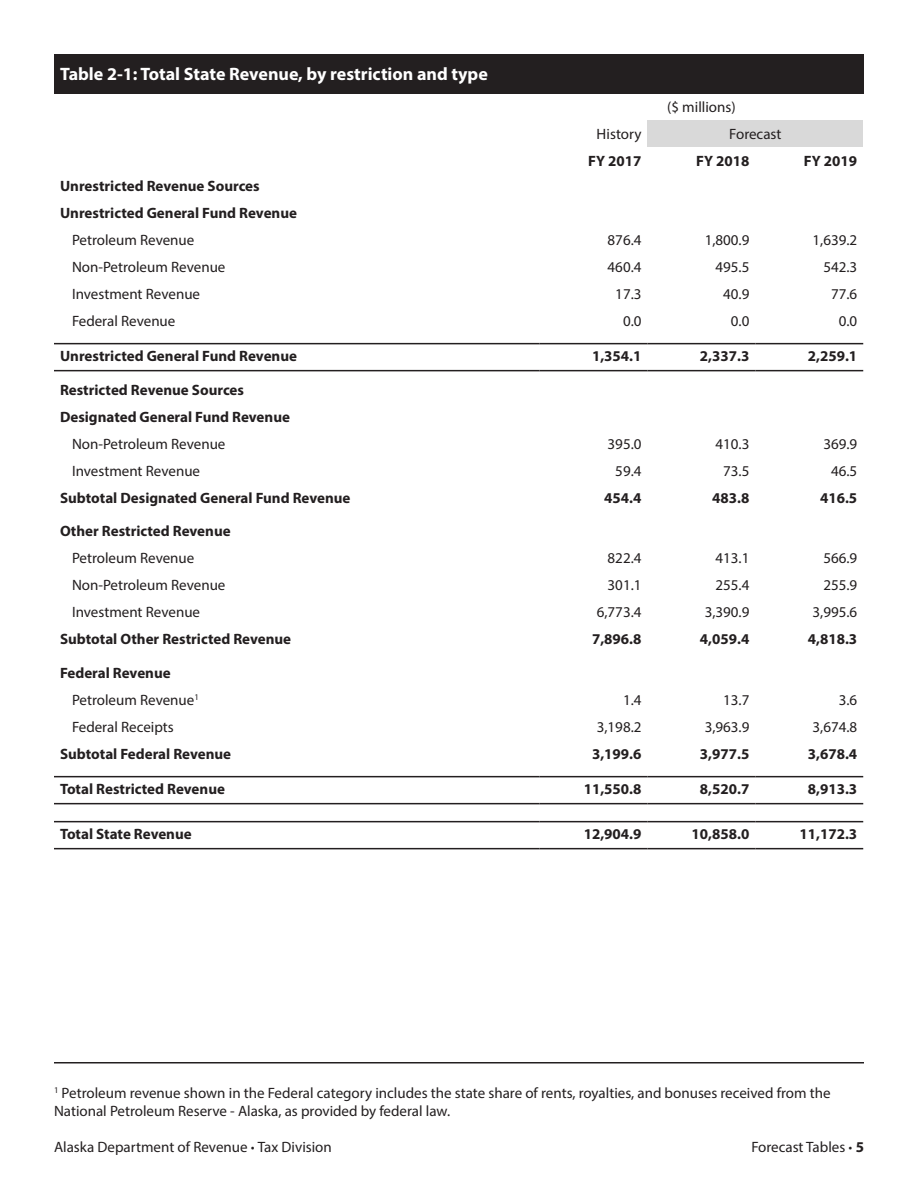
<style>
.page{position:relative;width:918px;height:1188px;background:#fff}
.page>*{position:absolute;margin:0;border:0;box-sizing:border-box;transform-origin:0 0}
.Table_Figure_Font{font:700 18px "Myriad Pro";color:#fff}
.Body_Text_11pt_garam{font:700 15px "Myriad Pro";color:#231f20}
.Body_Text_11pt_garam-2{font:15px "Myriad Pro";color:#221e1f}
.Footnotes{font:15px/18px "Myriad Pro";color:#231f20}
.Body_Text_11pt_garam-3{font:15px "Myriad Pro";color:#231f20}
.s1{font-weight:700}
</style>
<div class="page">
<div style="left:54px;top:54px;width:810px;height:39px;background:#231f20"></div>
<div style="left:648px;top:120px;width:215px;height:27px;background:#d9d9d9"></div>
<hr style="left:54px;top:343px;width:486px;height:1px;background:#231f20">
<hr style="left:540px;top:343px;width:108px;height:1px;background:#231f20">
<hr style="left:647px;top:343px;width:108px;height:1px;background:#231f20">
<hr style="left:755px;top:343px;width:108px;height:1px;background:#231f20">
<hr style="left:54px;top:370px;width:486px;height:1px;background:#231f20">
<hr style="left:540px;top:370px;width:108px;height:1px;background:#231f20">
<hr style="left:647px;top:370px;width:108px;height:1px;background:#231f20">
<hr style="left:755px;top:370px;width:108px;height:1px;background:#231f20">
<hr style="left:54px;top:776px;width:486px;height:1px;background:#231f20">
<hr style="left:540px;top:776px;width:108px;height:1px;background:#231f20">
<hr style="left:647px;top:776px;width:108px;height:1px;background:#231f20">
<hr style="left:755px;top:776px;width:108px;height:1px;background:#231f20">
<hr style="left:54px;top:803px;width:486px;height:1px;background:#231f20">
<hr style="left:540px;top:803px;width:108px;height:1px;background:#231f20">
<hr style="left:647px;top:803px;width:108px;height:1px;background:#231f20">
<hr style="left:755px;top:803px;width:108px;height:1px;background:#231f20">
<hr style="left:54px;top:821px;width:486px;height:1px;background:#231f20">
<hr style="left:540px;top:821px;width:108px;height:1px;background:#231f20">
<hr style="left:647px;top:821px;width:108px;height:1px;background:#231f20">
<hr style="left:755px;top:821px;width:108px;height:1px;background:#231f20">
<hr style="left:54px;top:848px;width:486px;height:1px;background:#231f20">
<hr style="left:540px;top:848px;width:108px;height:1px;background:#231f20">
<hr style="left:647px;top:848px;width:108px;height:1px;background:#231f20">
<hr style="left:755px;top:848px;width:108px;height:1px;background:#231f20">
<hr style="left:54px;top:1062px;width:810px;height:2px;background:#231f20">
<p class="Table_Figure_Font" style="left:60px;top:63px;width:429px">Table 2-1: Total State Revenue, by restriction and type</p>
<p class="Body_Text_11pt_garam-2" style="left:667px;top:98px;width:70px">($ millions)</p>
<p class="Body_Text_11pt_garam-2" style="left:597px;top:125px;width:46px">History</p>
<p class="Body_Text_11pt_garam-3" style="left:729px;top:125px;width:54px">Forecast</p>
<p class="Body_Text_11pt_garam" style="left:588px;top:151px;width:55px">FY 2017</p>
<p class="Body_Text_11pt_garam" style="left:696px;top:151px;width:55px">FY 2018</p>
<p class="Body_Text_11pt_garam" style="left:804px;top:151px;width:55px">FY 2019</p>
<p class="Body_Text_11pt_garam" style="left:60px;top:177px;width:201px">Unrestricted Revenue Sources</p>
<p class="Body_Text_11pt_garam" style="left:60px;top:204px;width:239px">Unrestricted General Fund Revenue</p>
<p class="Body_Text_11pt_garam-2" style="left:72px;top:231px;width:124px">Petroleum Revenue</p>
<p class="Body_Text_11pt_garam-2" style="left:608px;top:231px;width:35px">876.4</p>
<p class="Body_Text_11pt_garam-2" style="left:705px;top:231px;width:46px">1,800.9</p>
<p class="Body_Text_11pt_garam-2" style="left:813px;top:231px;width:46px">1,639.2</p>
<p class="Body_Text_11pt_garam-2" style="left:72px;top:258px;width:155px">Non-Petroleum Revenue</p>
<p class="Body_Text_11pt_garam-2" style="left:608px;top:258px;width:35px">460.4</p>
<p class="Body_Text_11pt_garam-2" style="left:715px;top:258px;width:35px">495.5</p>
<p class="Body_Text_11pt_garam-2" style="left:823px;top:258px;width:35px">542.3</p>
<p class="Body_Text_11pt_garam-2" style="left:72px;top:285px;width:130px">Investment Revenue</p>
<p class="Body_Text_11pt_garam-2" style="left:615px;top:285px;width:28px">17.3</p>
<p class="Body_Text_11pt_garam-2" style="left:723px;top:285px;width:28px">40.9</p>
<p class="Body_Text_11pt_garam-2" style="left:831px;top:285px;width:28px">77.6</p>
<p class="Body_Text_11pt_garam-2" style="left:72px;top:312px;width:105px">Federal Revenue</p>
<p class="Body_Text_11pt_garam-2" style="left:623px;top:312px;width:20px">0.0</p>
<p class="Body_Text_11pt_garam-2" style="left:731px;top:312px;width:20px">0.0</p>
<p class="Body_Text_11pt_garam-2" style="left:839px;top:312px;width:20px">0.0</p>
<p class="Body_Text_11pt_garam" style="left:60px;top:346px;width:239px">Unrestricted General Fund Revenue</p>
<p class="Body_Text_11pt_garam" style="left:592px;top:346px;width:51px">1,354.1</p>
<p class="Body_Text_11pt_garam" style="left:700px;top:346px;width:51px">2,337.3</p>
<p class="Body_Text_11pt_garam" style="left:808px;top:346px;width:51px">2,259.1</p>
<p class="Body_Text_11pt_garam" style="left:60px;top:381px;width:186px">Restricted Revenue Sources</p>
<p class="Body_Text_11pt_garam" style="left:60px;top:408px;width:232px">Designated General Fund Revenue</p>
<p class="Body_Text_11pt_garam-2" style="left:72px;top:435px;width:155px">Non-Petroleum Revenue</p>
<p class="Body_Text_11pt_garam-2" style="left:608px;top:435px;width:35px">395.0</p>
<p class="Body_Text_11pt_garam-2" style="left:715px;top:435px;width:35px">410.3</p>
<p class="Body_Text_11pt_garam-2" style="left:823px;top:435px;width:35px">369.9</p>
<p class="Body_Text_11pt_garam-2" style="left:72px;top:462px;width:130px">Investment Revenue</p>
<p class="Body_Text_11pt_garam-2" style="left:615px;top:462px;width:28px">59.4</p>
<p class="Body_Text_11pt_garam-2" style="left:723px;top:462px;width:28px">73.5</p>
<p class="Body_Text_11pt_garam-2" style="left:831px;top:462px;width:28px">46.5</p>
<p class="Body_Text_11pt_garam" style="left:60px;top:489px;width:292px">Subtotal Designated General Fund Revenue</p>
<p class="Body_Text_11pt_garam" style="left:604px;top:489px;width:39px">454.4</p>
<p class="Body_Text_11pt_garam" style="left:712px;top:489px;width:39px">483.8</p>
<p class="Body_Text_11pt_garam" style="left:820px;top:489px;width:39px">416.5</p>
<p class="Body_Text_11pt_garam" style="left:60px;top:521px;width:172px">Other Restricted Revenue</p>
<p class="Body_Text_11pt_garam-2" style="left:72px;top:549px;width:124px">Petroleum Revenue</p>
<p class="Body_Text_11pt_garam-2" style="left:608px;top:549px;width:35px">822.4</p>
<p class="Body_Text_11pt_garam-2" style="left:715px;top:549px;width:35px">413.1</p>
<p class="Body_Text_11pt_garam-2" style="left:823px;top:549px;width:35px">566.9</p>
<p class="Body_Text_11pt_garam-2" style="left:72px;top:576px;width:155px">Non-Petroleum Revenue</p>
<p class="Body_Text_11pt_garam-2" style="left:608px;top:576px;width:35px">301.1</p>
<p class="Body_Text_11pt_garam-2" style="left:715px;top:576px;width:35px">255.4</p>
<p class="Body_Text_11pt_garam-2" style="left:823px;top:576px;width:35px">255.9</p>
<p class="Body_Text_11pt_garam-2" style="left:72px;top:603px;width:130px">Investment Revenue</p>
<p class="Body_Text_11pt_garam-2" style="left:597px;top:603px;width:46px">6,773.4</p>
<p class="Body_Text_11pt_garam-2" style="left:705px;top:603px;width:46px">3,390.9</p>
<p class="Body_Text_11pt_garam-2" style="left:813px;top:603px;width:46px">3,995.6</p>
<p class="Body_Text_11pt_garam" style="left:60px;top:629px;width:233px">Subtotal Other Restricted Revenue</p>
<p class="Body_Text_11pt_garam" style="left:592px;top:629px;width:51px">7,896.8</p>
<p class="Body_Text_11pt_garam" style="left:700px;top:629px;width:51px">4,059.4</p>
<p class="Body_Text_11pt_garam" style="left:808px;top:629px;width:51px">4,818.3</p>
<p class="Body_Text_11pt_garam" style="left:60px;top:664px;width:112px">Federal Revenue</p>
<p class="Body_Text_11pt_garam-2" style="left:72px;top:691px;width:128px">Petroleum Revenue<sup>1</sup></p>
<p class="Body_Text_11pt_garam-2" style="left:623px;top:691px;width:20px">1.4</p>
<p class="Body_Text_11pt_garam-2" style="left:723px;top:691px;width:28px">13.7</p>
<p class="Body_Text_11pt_garam-2" style="left:839px;top:691px;width:20px">3.6</p>
<p class="Body_Text_11pt_garam-2" style="left:72px;top:718px;width:103px">Federal Receipts</p>
<p class="Body_Text_11pt_garam-2" style="left:597px;top:718px;width:46px">3,198.2</p>
<p class="Body_Text_11pt_garam-2" style="left:705px;top:718px;width:46px">3,963.9</p>
<p class="Body_Text_11pt_garam-2" style="left:813px;top:718px;width:46px">3,674.8</p>
<p class="Body_Text_11pt_garam" style="left:60px;top:745px;width:173px">Subtotal Federal Revenue</p>
<p class="Body_Text_11pt_garam" style="left:592px;top:745px;width:51px">3,199.6</p>
<p class="Body_Text_11pt_garam" style="left:700px;top:745px;width:51px">3,977.5</p>
<p class="Body_Text_11pt_garam" style="left:808px;top:745px;width:51px">3,678.4</p>
<p class="Body_Text_11pt_garam" style="left:60px;top:779px;width:167px">Total Restricted Revenue</p>
<p class="Body_Text_11pt_garam" style="left:584px;top:779px;width:59px">11,550.8</p>
<p class="Body_Text_11pt_garam" style="left:700px;top:779px;width:51px">8,520.7</p>
<p class="Body_Text_11pt_garam" style="left:808px;top:779px;width:51px">8,913.3</p>
<p class="Body_Text_11pt_garam" style="left:60px;top:824px;width:133px">Total State Revenue</p>
<p class="Body_Text_11pt_garam" style="left:584px;top:824px;width:59px">12,904.9</p>
<p class="Body_Text_11pt_garam" style="left:692px;top:824px;width:59px">10,858.0</p>
<p class="Body_Text_11pt_garam" style="left:800px;top:824px;width:59px">11,172.3</p>
<p class="Footnotes" style="left:54px;top:1084px;width:778px"><sup>1</sup> Petroleum revenue shown in the Federal category includes the state share of rents, royalties, and bonuses received from the<br>National Petroleum Reserve - Alaska, as provided by federal law.</p>
<p class="Footnotes" style="left:54px;top:1138px;width:279px">Alaska Department of Revenue <span class="s1">·</span> Tax Division</p>
<p class="Footnotes" style="left:751px;top:1138px;width:114px">Forecast Tables <span class="s1">· 5</span></p>
</div>
